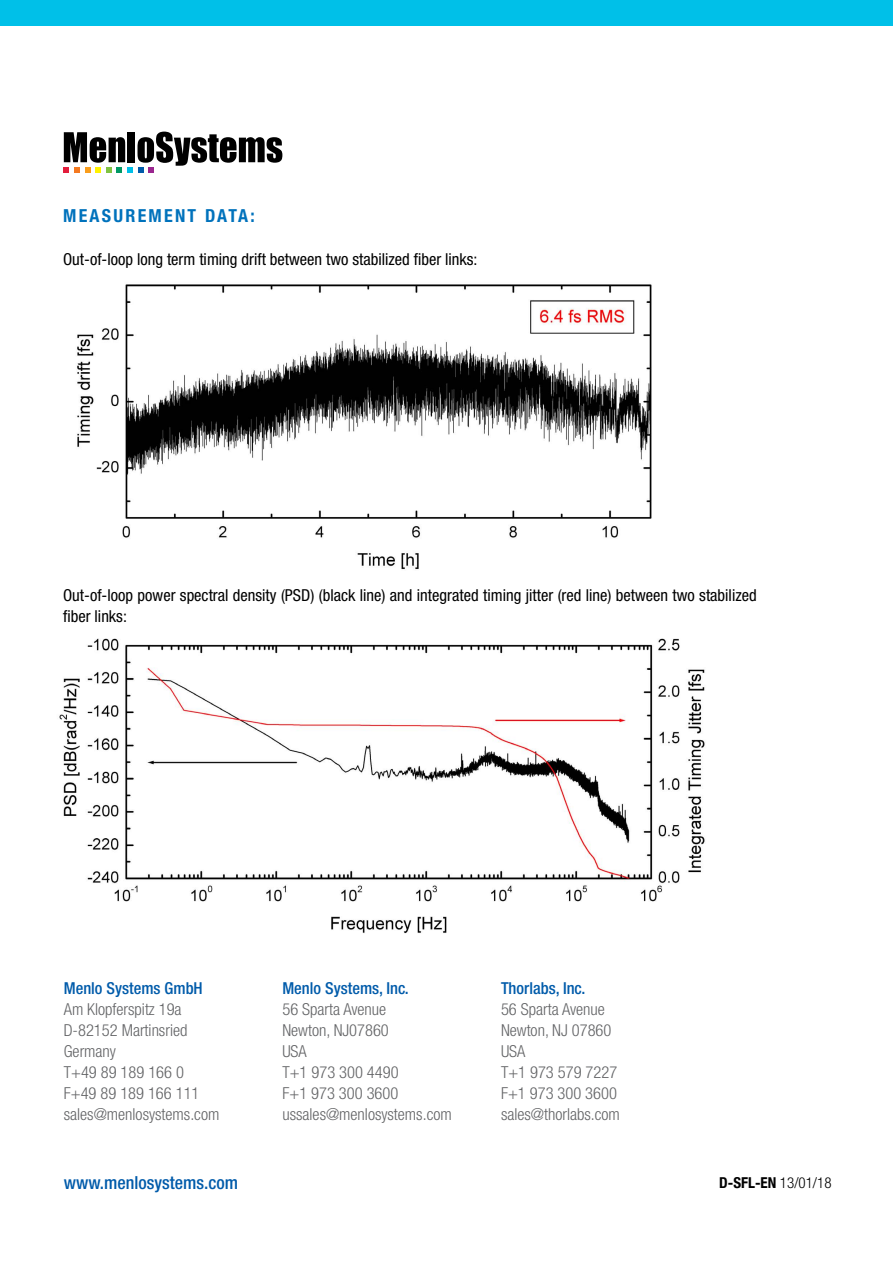
<style>
.page{position:relative;width:893px;height:1263px;background:#fff}
.page>*{position:absolute;margin:0;border:0;box-sizing:border-box;transform-origin:0 0}
.t1{font:500 condensed 18px "Helvetica Neue LT Std";color:#005baa}
.t2{font:700 condensed 18px "Helvetica Neue LT Std";letter-spacing:.125em;color:#0072bc}
.t3{font:300 condensed 16.5px/21px "Helvetica Neue LT Std";color:#636466}
.t4{font:condensed 16.5px/21px "Helvetica Neue LT Std";color:#000}
.t5{font:500 condensed 16.5px "Helvetica Neue LT Std";color:#005baa}
.t6{font:700 condensed 15px "Helvetica Neue LT Com";color:#000}
.s1{font-weight:300}
</style>
<div class="page">
<div style="left:0;top:0;width:893px;height:26px;background:#00c0e8"></div>
<svg style="left:64px;top:132px;width:218px;height:41px"></svg>
<img style="left:59px;top:638px;width:646px;height:296px">
<img style="left:77px;top:284px;width:575px;height:286px">
<p class="t2" style="left:63px;top:205px;width:193px">MEASUREMENT DATA:</p>
<p class="t4" style="left:63px;top:249px;width:416px">Out-of-loop long term timing drift between two stabilized fiber links:</p>
<p class="t4" style="left:63px;top:584px;width:695px">Out-of-loop power spectral density (PSD) (black line) and integrated timing jitter (red line) between two stabilized fiber links:</p>
<p class="t5" style="left:64px;top:978px;width:140px">Menlo Systems GmbH</p>
<p class="t3" style="left:64px;top:999px;width:157px">Am Klopferspitz 19a<br>D-82152 Martinsried<br>Germany<br>T+49 89 189 166 0<br>F+49 89 189 166 111 sales@menlosystems.com</p>
<p class="t5" style="left:282px;top:978px;width:128px">Menlo Systems, Inc.</p>
<p class="t3" style="left:282px;top:999px;width:171px">56 Sparta Avenue<br>Newton, NJ07860<br>USA<br>T+1 973 300 4490<br>F+1 973 300 3600 ussales@menlosystems.com</p>
<p class="t5" style="left:501px;top:978px;width:86px">Thorlabs, Inc.</p>
<p class="t3" style="left:501px;top:999px;width:120px">56 Sparta Avenue<br>Newton, NJ 07860<br>USA<br>T+1 973 579 7227<br>F+1 973 300 3600 sales@thorlabs.com</p>
<p class="t1" style="left:64px;top:1171px;width:176px">www.menlosystems.com</p>
<p class="t6" style="left:719px;top:1173px;width:114px">D-SFL-EN <span class="s1">13/01/18</span></p>
</div>
